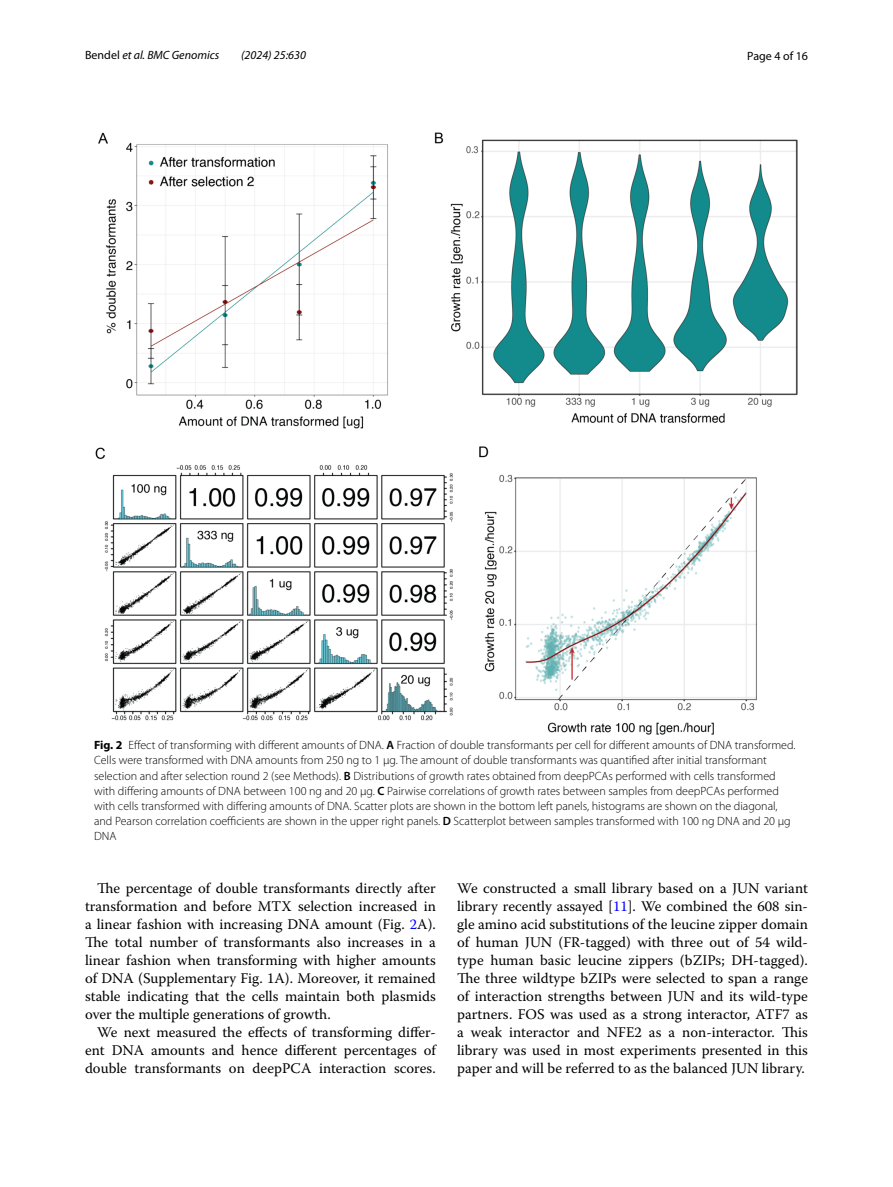
<style>
.page{position:relative;width:893px;height:1187px;background:#fff}
.page>*{position:absolute;margin:0;border:0;box-sizing:border-box;transform-origin:0 0}
.t1{font:14.7px/18px "Warnock Pro";color:#000;text-align:justify}
.t2{font:300 12px/15px "Myriad Pro";color:#000}
.t3{font:italic 12px "Myriad Pro";color:#000}
.t4{font:12px "Myriad Pro";color:#000}
.s1{font-style:normal}
.s2{font-weight:700}
.s3{font-weight:600}
.s4{color:#00f}
</style>
<div class="page">
<img style="left:96px;top:133px;width:701px;height:601px">
<p class="t3" style="left:85px;top:48px;width:136px"><span class="s1">Bendel</span> et al. BMC Genomics</p>
<p class="t3" style="left:241px;top:48px;width:66px">(2024) 25:630</p>
<p class="t4" style="left:747px;top:48px;width:62px">Page 4 of 16</p>
<p class="t2" style="left:94px;top:738px;width:703px"><span class="s2">Fig. 2</span> Effect of transforming with different amounts of DNA. <span class="s3">A</span> Fraction of double transformants per cell for different amounts of DNA transformed.<br>Cells were transformed with DNA amounts from 250 ng to 1 μg. The amount of double transformants was quantified after initial transformant selection and after selection round 2 (see Methods). <span class="s3">B</span> Distributions of growth rates obtained from deepPCAs performed with cells transformed with differing amounts of DNA between 100 ng and 20 μg. <span class="s3">C</span> Pairwise correlations of growth rates between samples from deepPCAs performed with cells transformed with differing amounts of DNA. Scatter plots are shown in the bottom left panels, histograms are shown on the diagonal, and Pearson correlation coefficients are shown in the upper right panels. <span class="s3">D</span> Scatterplot between samples transformed with 100 ng DNA and 20 μg DNA</p>
<p class="t1" style="left:85px;top:878px;width:352px;text-indent:12px">The percentage of double transformants directly after transformation and before MTX selection increased in a linear fashion with increasing DNA amount (Fig. <span class="s4">2</span>A).<br>The total number of transformants also increases in a linear fashion when transforming with higher amounts of DNA (Supplementary Fig. 1A). Moreover, it remained stable indicating that the cells maintain both plasmids over the multiple generations of growth.</p>
<p class="t1" style="left:85px;top:1022px;width:352px;text-indent:12px">We next measured the effects of transforming differ&shy;ent DNA amounts and hence different percentages of double transformants on deepPCA interaction scores.</p>
<p class="t1" style="left:457px;top:878px;width:352px">We constructed a small library based on a JUN variant library recently assayed [<span class="s4">11</span>]. We combined the 608 sin&shy;gle amino acid substitutions of the leucine zipper domain of human JUN (FR-tagged) with three out of 54 wild&shy;type human basic leucine zippers (bZIPs; DH-tagged).<br>The three wildtype bZIPs were selected to span a range of interaction strengths between JUN and its wild-type partners. FOS was used as a strong interactor, ATF7 as a weak interactor and NFE2 as a non-interactor. This library was used in most experiments presented in this paper and will be referred to as the balanced JUN library.</p>
</div>
